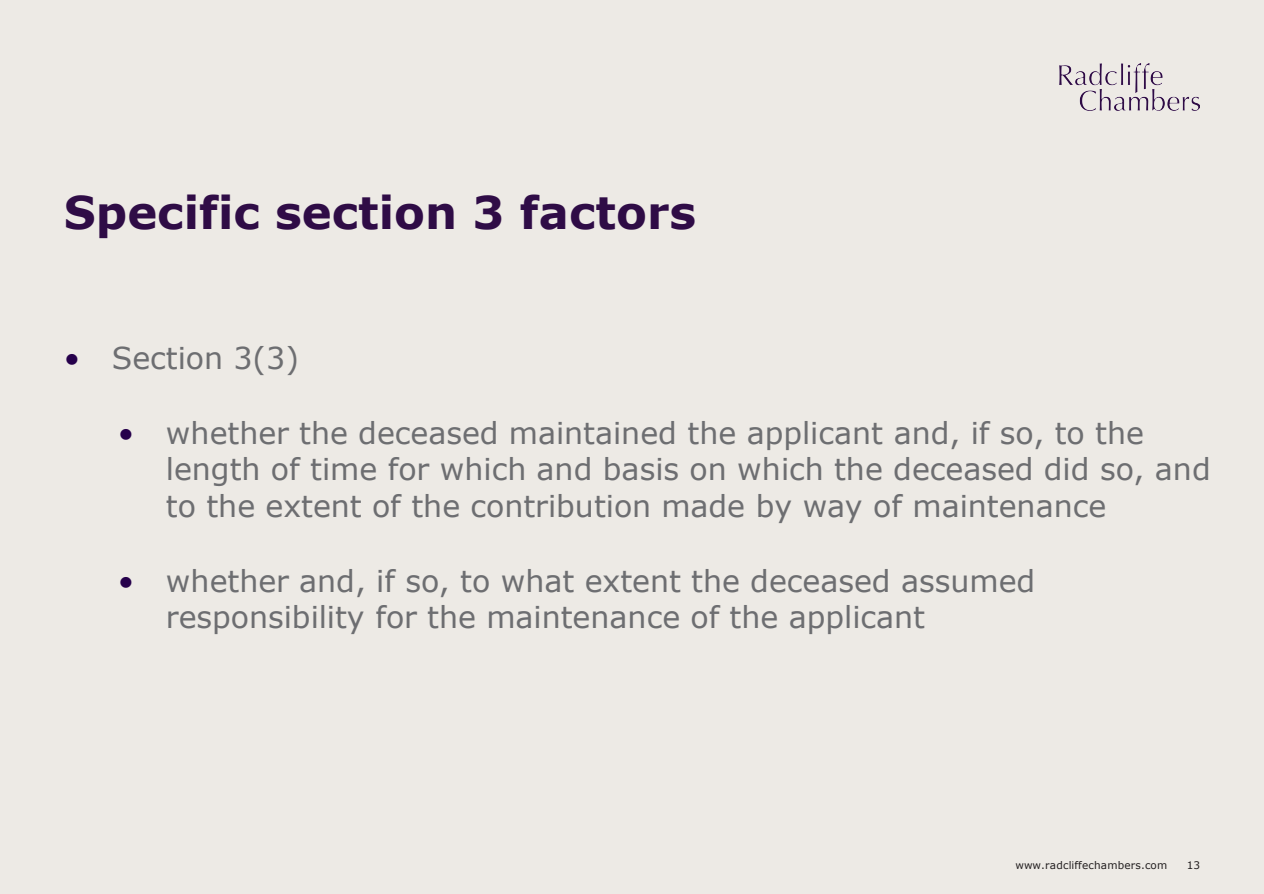
<style>
.page{position:relative;width:1264px;height:894px;background:#fff}
.page>*{position:absolute;margin:0;border:0;box-sizing:border-box;transform-origin:0 0}
.t1{font:700 45px "Verdana";color:#2f0c46}
.t2{font:30px/36px "Verdana";color:#6d6e71}
.t3{font:10.5px "Verdana";letter-spacing:.015em;color:#231f20}
.s1{color:#26004b}
</style>
<div class="page">
<div style="left:0;top:0;width:1263px;height:893px;background:#edeae5"></div>
<img style="left:1059px;top:64px;width:140px;height:46px">
<h2 class="t1" style="left:64px;top:181px;width:633px">Specific section 3 factors</h2>
<p class="t2" style="left:64px;top:340px;width:237px"><span class="s1">•</span> Section 3(3)</p>
<p class="t2" style="left:166px;top:415px;width:1046px;text-indent:-48px"><span class="s1">•</span> whether the deceased maintained the applicant and, if so, to the length of time for which and basis on which the deceased did so, and to the extent of the contribution made by way of maintenance</p>
<p class="t2" style="left:166px;top:562px;width:870px;text-indent:-48px"><span class="s1">•</span> whether and, if so, to what extent the deceased assumed responsibility for the maintenance of the applicant</p>
<p class="t3" style="left:1015px;top:858px;width:153px">www.radcliffechambers.com</p>
<p class="t3" style="left:1186px;top:858px;width:15px">13</p>
</div>
